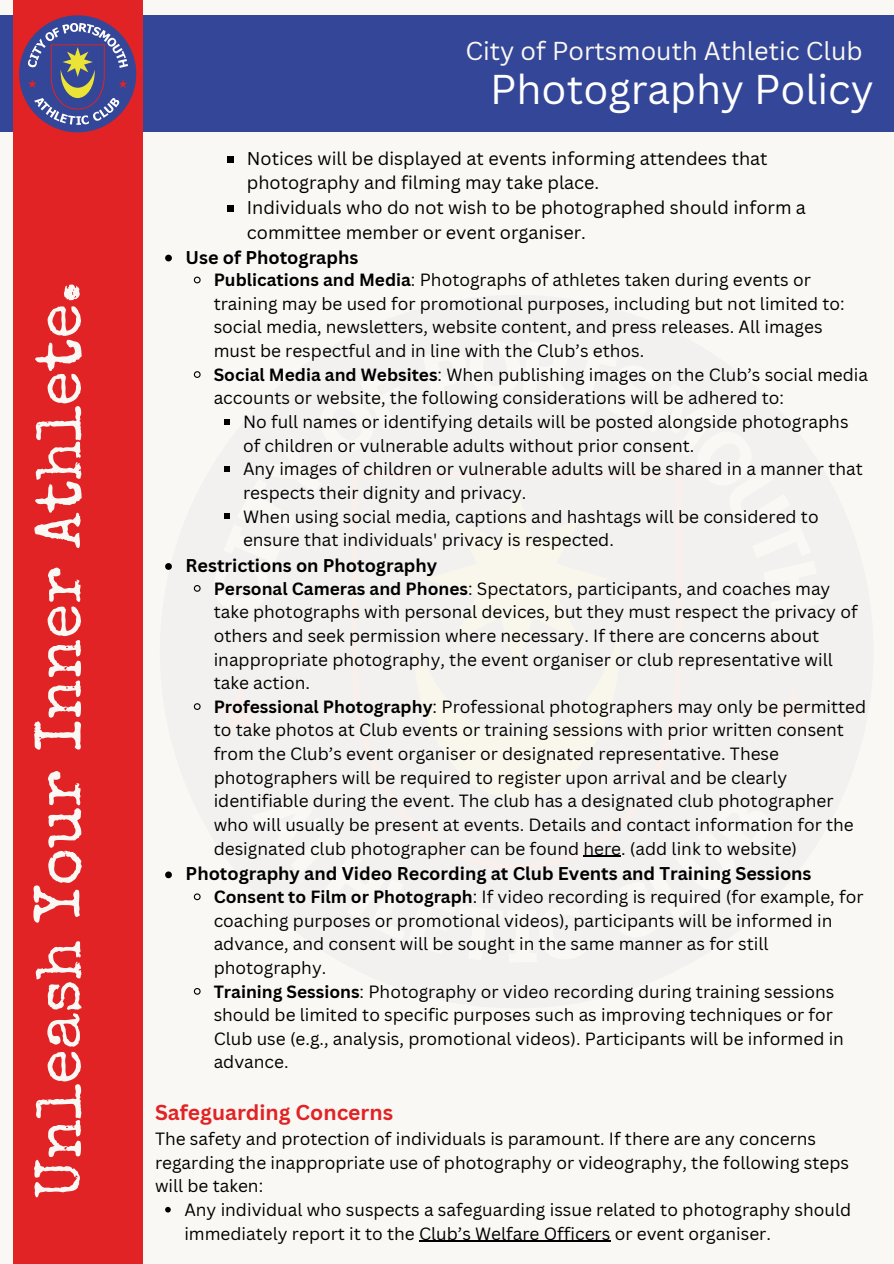
<style>
.page{position:relative;width:894px;height:1264px;background:#fff}
.page>*{position:absolute;margin:0;border:0;box-sizing:border-box;transform-origin:0 0}
.t1{font:64.05px "Special Elite";color:#faf8f4}
.t2{font:40.5px "Canva Sans";color:#fff}
.t3{font:25.2px "Canva Sans";color:#faf8f4}
.t4{font:700 21px "Canva Sans";color:#e12325}
.t5{font:18px/24.8px "Canva Sans";color:#000}
.t6{font:700 18px "Canva Sans";color:#000}
.t7{font:17.25px/23.7px "Canva Sans";color:#000}
.s1{font-weight:700}
</style>
<div class="page">
<div style="left:0;top:0;width:893px;height:1263px;background:#faf8f4"></div>
<div style="left:0;top:15px;width:893px;height:117px;background:#344697"></div>
<div style="left:13px;top:0;width:129px;height:1263px;background:#e12325"></div>
<svg style="left:19px;top:15px;width:117px;height:117px"></svg>
<div style="left:227px;top:156px;width:7px;height:6px;background:#000"></div>
<div style="left:227px;top:205px;width:7px;height:7px;background:#000"></div>
<svg style="left:165px;top:255px;width:7px;height:6px"></svg>
<svg style="left:193px;top:276px;width:8px;height:8px"></svg>
<svg style="left:193px;top:371px;width:8px;height:7px"></svg>
<svg style="left:165px;top:563px;width:7px;height:7px"></svg>
<svg style="left:193px;top:585px;width:8px;height:7px"></svg>
<svg style="left:193px;top:703px;width:8px;height:7px"></svg>
<hr style="left:583px;top:855px;width:38px;height:1px;background:#000">
<svg style="left:165px;top:871px;width:7px;height:7px"></svg>
<svg style="left:193px;top:893px;width:8px;height:8px"></svg>
<svg style="left:193px;top:988px;width:8px;height:7px"></svg>
<svg style="left:165px;top:1206px;width:6px;height:6px"></svg>
<hr style="left:419px;top:1240px;width:182px;height:1px;background:#000">
<p class="t1" style="left:34px;top:1198px;width:919px;rotate:-90deg">Unleash Your Inner Athlete.</p>
<p class="t3" style="left:465px;top:33px;width:398px">City of Portsmouth Athletic Club</p>
<p class="t2" style="left:490px;top:61px;width:385px">Photography Policy</p>
<h1 class="t5" style="left:247px;top:145px;width:522px">Notices will be displayed at events informing attendees that photography and filming may take place.</h1>
<h3 class="t5" style="left:247px;top:195px;width:560px">Individuals who do not wish to be photographed should inform a committee member or event organiser.</h3>
<h2 class="t6" style="left:185px;top:244px;width:174px">Use of Photographs</h2>
<p class="t7" style="left:214px;top:268px;width:632px"><span class="s1">Publications and Media</span>: Photographs of athletes taken during events or training may be used for promotional purposes, including but not limited to: social media, newsletters, website content, and press releases. All images must be respectful and in line with the Club’s ethos.</p>
<p class="t7" style="left:214px;top:362px;width:655px"><span class="s1">Social Media and Websites</span>: When publishing images on the Club’s social media accounts or website, the following considerations will be adhered to:</p>
<p class="t7" style="left:243px;top:409px;width:607px">No full names or identifying details will be posted alongside photographs of children or vulnerable adults without prior consent.</p>
<p class="t7" style="left:243px;top:457px;width:621px">Any images of children or vulnerable adults will be shared in a manner that respects their dignity and privacy.</p>
<p class="t7" style="left:243px;top:504px;width:577px">When using social media, captions and hashtags will be considered to ensure that individuals' privacy is respected.</p>
<p class="t6" style="left:185px;top:553px;width:253px">Restrictions on Photography</p>
<p class="t7" style="left:214px;top:576px;width:645px"><span class="s1">Personal Cameras and Phones</span>: Spectators, participants, and coaches may take photographs with personal devices, but they must respect the privacy of others and seek permission where necessary. If there are concerns about inappropriate photography, the event organiser or club representative will take action.</p>
<p class="t7" style="left:214px;top:694px;width:654px"><span class="s1">Professional Photography</span>: Professional photographers may only be permitted to take photos at Club events or training sessions with prior written consent from the Club’s event organiser or designated representative. These photographers will be required to register upon arrival and be clearly identifiable during the event. The club has a designated club photographer who will usually be present at events. Details and contact information for the designated club photographer can be found here. (add link to website)</p>
<p class="t6" style="left:185px;top:861px;width:627px">Photography and Video Recording at Club Events and Training Sessions</p>
<p class="t7" style="left:214px;top:884px;width:651px"><span class="s1">Consent to Film or Photograph</span>: If video recording is required (for example, for coaching purposes or promotional videos), participants will be informed in advance, and consent will be sought in the same manner as for still photography.</p>
<p class="t7" style="left:214px;top:979px;width:631px"><span class="s1">Training Sessions</span>: Photography or video recording during training sessions should be limited to specific purposes such as improving techniques or for Club use (e.g., analysis, promotional videos). Participants will be informed in advance.</p>
<p class="t4" style="left:155px;top:1097px;width:239px">Safeguarding Concerns</p>
<p class="t7" style="left:155px;top:1126px;width:695px">The safety and protection of individuals is paramount. If there are any concerns regarding the inappropriate use of photography or videography, the following steps will be taken:</p>
<p class="t7" style="left:184px;top:1197px;width:668px">Any individual who suspects a safeguarding issue related to photography should immediately report it to the Club’s Welfare Officers or event organiser.</p>
</div>
